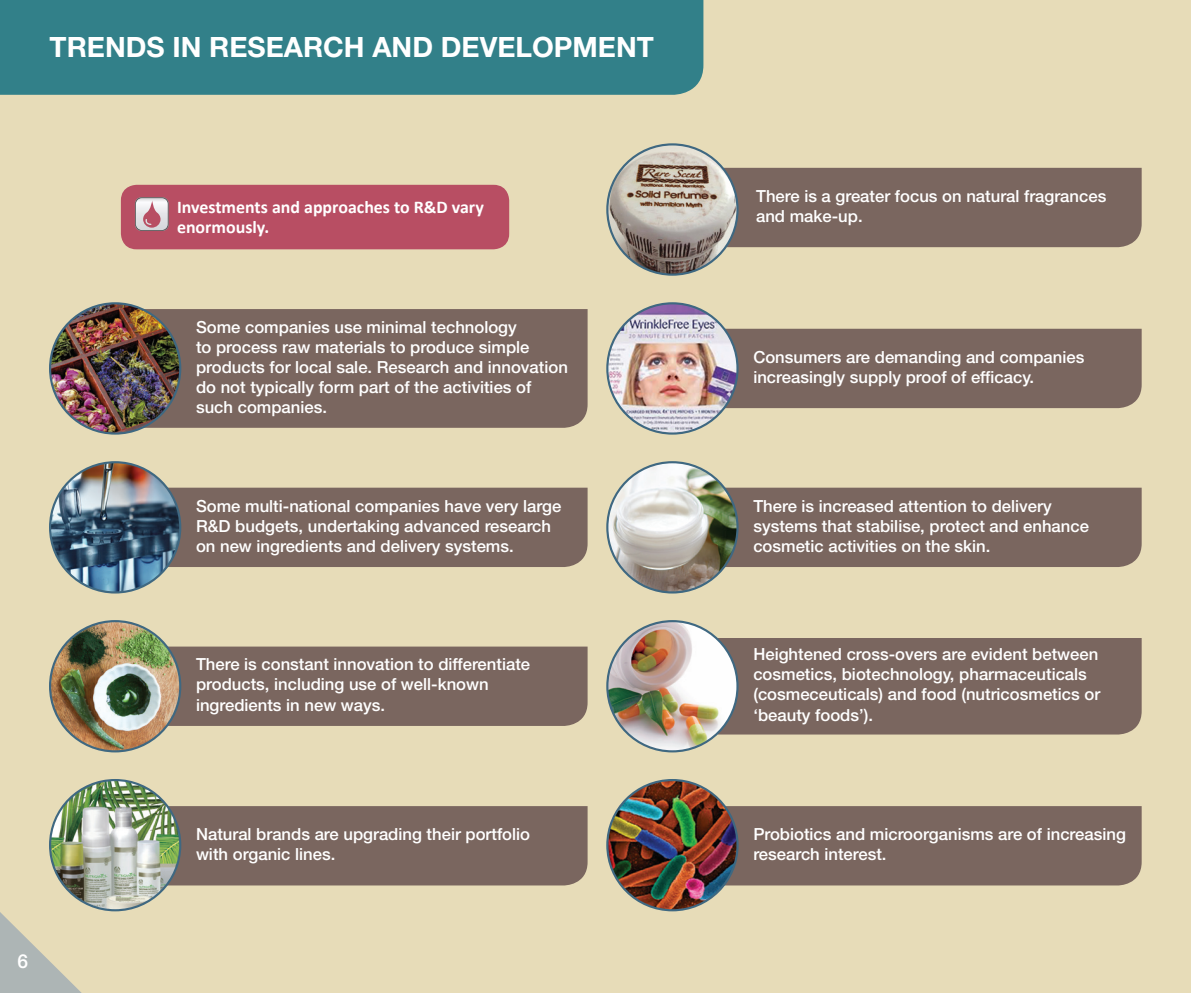
<style>
.page{position:relative;width:1191px;height:993px;background:#fff}
.page>*{position:absolute;margin:0;border:0;box-sizing:border-box;transform-origin:0 0}
.t1{font:700 28px "Helvetica Neue LT Std";color:#fff}
.t2{font:500 19.25px "Helvetica Neue LT Std";color:#fff}
.t3{font:700 17.85px/20.3px "Calibri";color:#fff}
.t4{font:500 16.62px/19.9px "Helvetica Neue LT Std";color:#fff}
</style>
<div class="page">
<div style="left:0;top:0;width:1191px;height:992px;background:#e7dcb8"></div>
<div style="left:0;top:0;width:703px;height:95px;background:#328089"></div>
<div style="left:723px;top:168px;width:418px;height:79px;background:#7a665f"></div>
<img style="left:607px;top:144px;width:130px;height:130px;border-radius:65px">
<div style="left:166px;top:805px;width:421px;height:80px;background:#7a665f"></div>
<img style="left:50px;top:779px;width:130px;height:130px;border-radius:65px">
<div style="left:167px;top:646px;width:420px;height:79px;background:#7a665f"></div>
<img style="left:50px;top:621px;width:130px;height:130px;border-radius:65px">
<div style="left:143px;top:309px;width:444px;height:118px;background:#7a665f"></div>
<img style="left:50px;top:303px;width:130px;height:130px;border-radius:65px">
<div style="left:167px;top:487px;width:420px;height:80px;background:#7a665f"></div>
<img style="left:50px;top:462px;width:130px;height:130px;border-radius:65px">
<div style="left:724px;top:805px;width:417px;height:80px;background:#7a665f"></div>
<img style="left:607px;top:779px;width:130px;height:130px;border-radius:64px">
<div style="left:718px;top:638px;width:423px;height:96px;background:#7a665f"></div>
<img style="left:607px;top:621px;width:130px;height:130px;border-radius:65px">
<div style="left:724px;top:328px;width:417px;height:80px;background:#7a665f"></div>
<img style="left:607px;top:303px;width:130px;height:130px;border-radius:65px">
<div style="left:121px;top:185px;width:388px;height:64px;background:#b84e63;border-radius:16px"></div>
<svg style="left:135px;top:197px;width:34px;height:34px"></svg>
<svg style="left:135px;top:197px;width:33px;height:33px"></svg>
<svg style="left:136px;top:198px;width:32px;height:32px"></svg>
<div style="left:724px;top:487px;width:417px;height:80px;background:#7a665f"></div>
<img style="left:607px;top:462px;width:130px;height:130px;border-radius:65px">
<svg style="left:0;top:896px;width:97px;height:96px"></svg>
<h1 class="t1" style="left:50px;top:30px;width:606px">TRENDS IN RESEARCH AND DEVELOPMENT</h1>
<p class="t2" style="left:18px;top:949px;width:12px">6</p>
<p class="t3" style="left:177px;top:197px;width:308px">Investments and approaches to R&amp;D vary enormously.</p>
<p class="t4" style="left:196px;top:317px;width:373px">Some companies use minimal technology<br>to process raw materials to produce simple products for local sale. Research and innovation do not typically form part of the activities of such companies.</p>
<p class="t4" style="left:196px;top:495px;width:367px">Some multi-national companies have very large<br>R&amp;D budgets, undertaking advanced research on new ingredients and delivery systems.</p>
<p class="t4" style="left:196px;top:654px;width:336px">There is constant innovation to differentiate products, including use of well-known ingredients in new ways.</p>
<p class="t4" style="left:196px;top:823px;width:336px">Natural brands are upgrading their portfolio with organic lines.</p>
<p class="t4" style="left:756px;top:185px;width:352px">There is a greater focus on natural fragrances and make-up.</p>
<p class="t4" style="left:753px;top:346px;width:332px">Consumers are demanding and companies increasingly supply proof of efficacy.</p>
<p class="t4" style="left:753px;top:495px;width:337px">There is increased attention to delivery systems that stabilise, protect and enhance cosmetic activities on the skin.</p>
<p class="t4" style="left:753px;top:644px;width:348px">Heightened cross-overs are evident between cosmetics, biotechnology, pharmaceuticals (cosmeceuticals) and food (nutricosmetics or ‘beauty foods’).</p>
<p class="t4" style="left:753px;top:823px;width:374px">Probiotics and microorganisms are of increasing research interest.</p>
</div>
